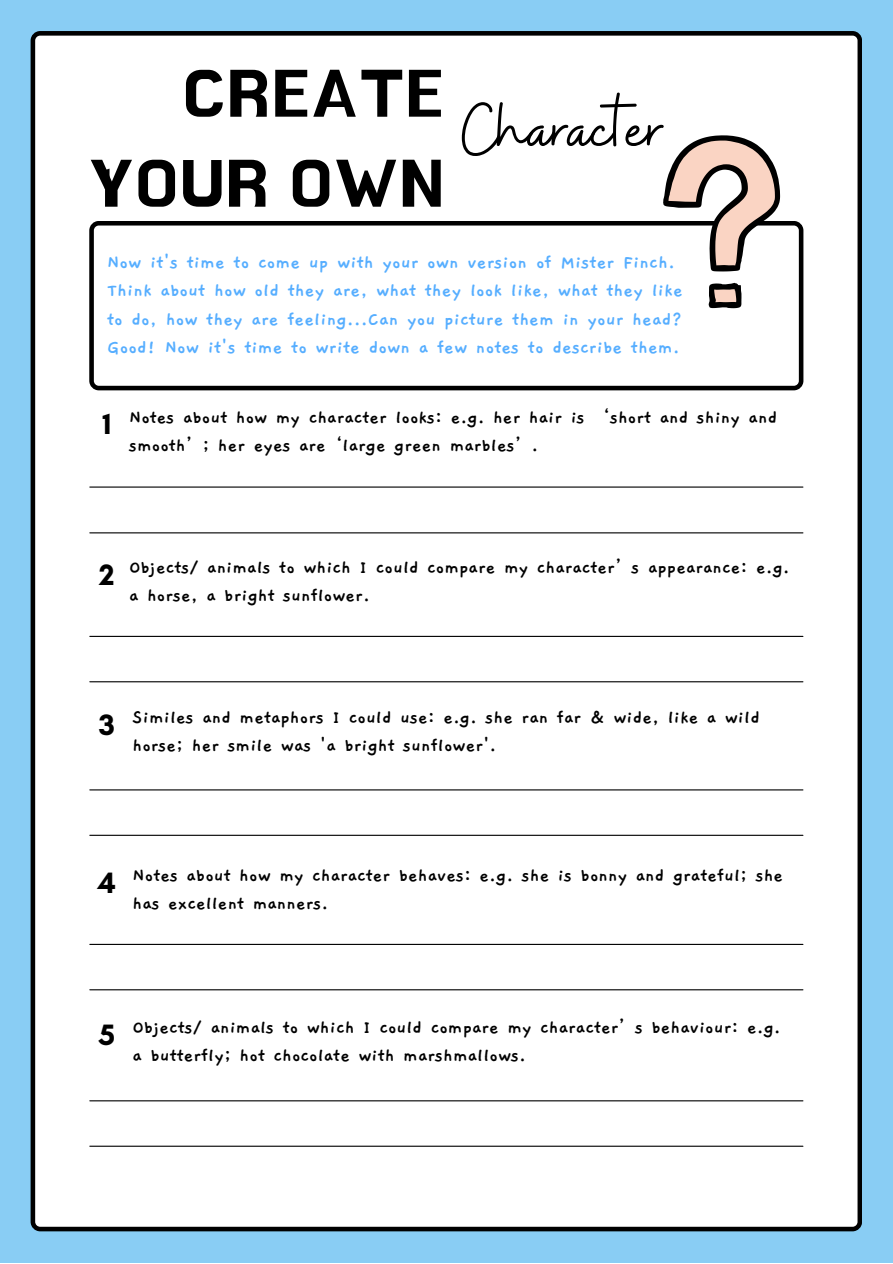
<style>
.page{position:relative;width:893px;height:1264px;background:#fff}
.page>*{position:absolute;margin:0;border:0;box-sizing:border-box;transform-origin:0 0}
.t1{font:75px "Buffalo";color:#000}
.t2{font:64.5px/89.8px "BMHANNA";letter-spacing:.045em;color:#000;text-align:right}
.t3{font:700 30px "Glacial Indifference";color:#000}
.t4{font:700 20.55px/28px "Gaegu";color:#56aeff}
.t5{font:700 20.25px/28px "Gaegu";color:#000}
.s1{font-family:"Glacial Indifference";font-size:30px}
</style>
<div class="page">
<div style="left:0;top:0;width:892px;height:1262px;background:#89cdf4"></div>
<div style="left:31px;top:31px;width:830px;height:1199px;background:#fff"></div>
<svg style="left:89px;top:221px;width:714px;height:169px;background:#eee"></svg>
<svg style="left:663px;top:134px;width:117px;height:174px;background:#cfc4bf"></svg>
<hr style="left:90px;top:486px;width:712px;height:1px;background:#000">
<hr style="left:90px;top:681px;width:712px;height:1px;background:#000">
<hr style="left:90px;top:532px;width:712px;height:1px;background:#000">
<hr style="left:90px;top:636px;width:712px;height:1px;background:#000">
<hr style="left:90px;top:834px;width:712px;height:1px;background:#000">
<hr style="left:90px;top:789px;width:712px;height:1px;background:#000">
<hr style="left:90px;top:989px;width:712px;height:1px;background:#000">
<hr style="left:90px;top:943px;width:712px;height:2px;background:#000">
<hr style="left:90px;top:1145px;width:712px;height:1px;background:#000">
<hr style="left:90px;top:1100px;width:712px;height:1px;background:#000">
<h2 class="t2" style="left:90px;top:49px;width:354px">CREATE<br>YOUR OWN</h2>
<h3 class="t3" style="left:102px;top:160px;width:10px">1</h3>
<h1 class="t1" style="left:462px;top:81px;width:204px">Character</h1>
<p class="t4" style="left:107px;top:249px;width:577px">Now it's time to come up with your own version of Mister Finch.<br>Think about how old they are, what they look like, what they like to do, how they are feeling...Can you picture them in your head?<br>Good! Now it's time to write down a few notes to describe them.</p>
<h3 class="t3" style="left:102px;top:405px;width:10px">1</h3>
<p class="t5" style="left:129px;top:403px;width:649px">Notes about how my character looks: e.g. her hair is ‘short and shiny and smooth’; her eyes are‘large green marbles’.</p>
<h3 class="t3" style="left:99px;top:556px;width:17px">2</h3>
<p class="t5" style="left:129px;top:554px;width:662px">Objects/ animals to which I could compare my character’s appearance: e.g. a horse, a bright sunflower.</p>
<h3 class="t3" style="left:99px;top:706px;width:18px">3</h3>
<p class="t5" style="left:132px;top:703px;width:629px">Similes and metaphors I could use: e.g. she ran far &amp; wide, like a wild horse; her smile was 'a bright sunflower'.</p>
<p class="t5" style="left:132px;top:861px;width:652px;text-indent:-35px"><span class="s1">4</span> Notes about how my character behaves: e.g. she is bonny and grateful; she has excellent manners.</p>
<p class="t5" style="left:132px;top:1013px;width:649px;text-indent:-34px"><span class="s1">5</span> Objects/ animals to which I could compare my character’s behaviour: e.g. a butterfly; hot chocolate with marshmallows.</p>
</div>
